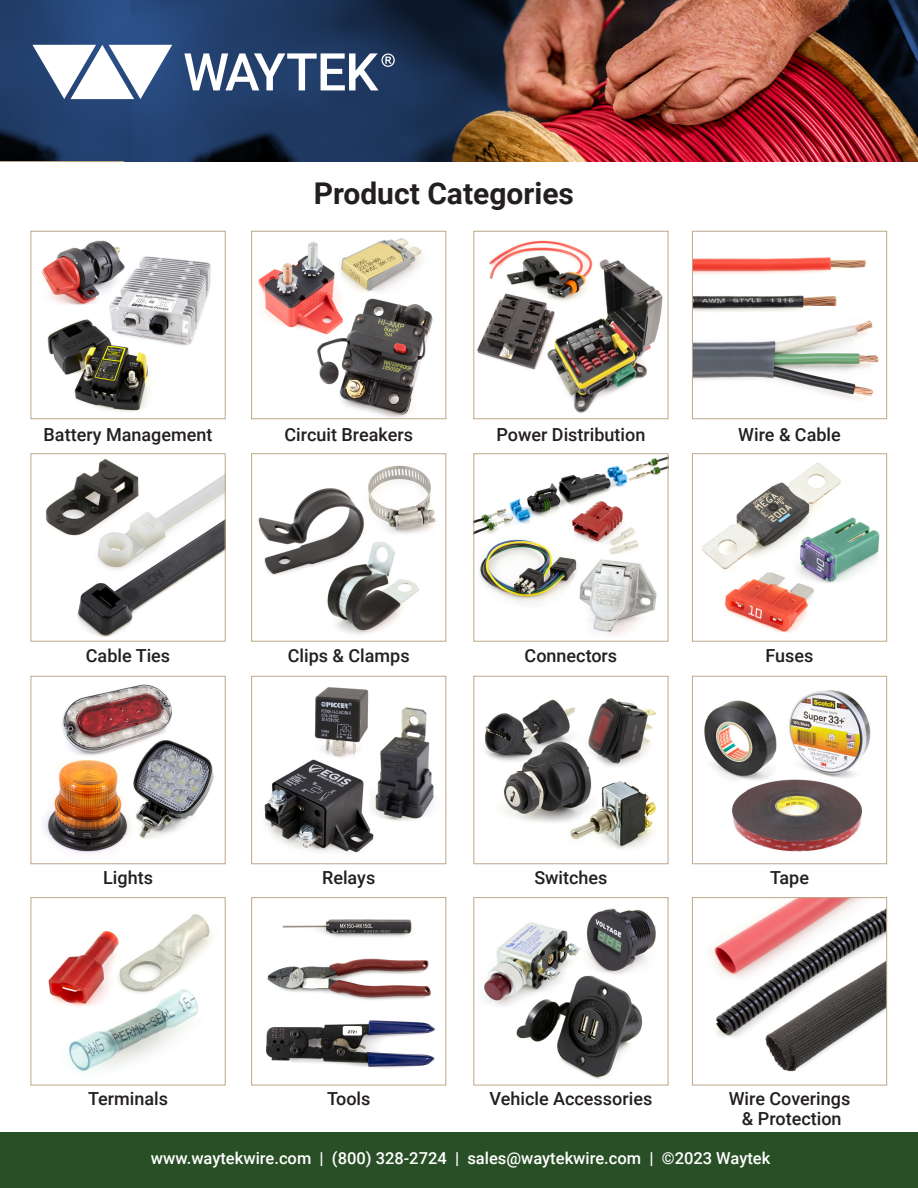
<style>
.page{position:relative;width:918px;height:1188px;background:#fff}
.page>*{position:absolute;margin:0;border:0;box-sizing:border-box;transform-origin:0 0}
.t1{font:700 30px "Roboto";color:#231f20}
.t2{font:500 18px "Roboto";color:#231f20}
.t3{font:500 16.5px "Roboto";color:#fff}
</style>
<div class="page">
<div style="left:0;top:1133px;width:918px;height:55px;background:#294f26"></div>
<img style="left:125px;top:0;width:793px;height:161px">
<img style="left:0;top:0;width:131px;height:160px">
<svg style="left:184px;top:53px;width:211px;height:37px"></svg>
<svg style="left:32px;top:45px;width:140px;height:54px"></svg>
<img style="left:42px;top:240px;width:169px;height:172px">
<div style="left:31px;top:231px;width:195px;height:188px;border:1px solid #bea788"></div>
<img style="left:45px;top:458px;width:179px;height:179px">
<div style="left:31px;top:453px;width:195px;height:189px;border:1px solid #bea788"></div>
<img style="left:43px;top:684px;width:171px;height:170px">
<div style="left:31px;top:676px;width:195px;height:188px;border:1px solid #bea788"></div>
<img style="left:48px;top:914px;width:165px;height:158px">
<div style="left:31px;top:897px;width:195px;height:188px;border:1px solid #bea788"></div>
<img style="left:258px;top:238px;width:175px;height:179px">
<div style="left:251px;top:231px;width:195px;height:188px;border:1px solid #bea788"></div>
<img style="left:258px;top:465px;width:178px;height:169px">
<div style="left:251px;top:453px;width:195px;height:189px;border:1px solid #bea788"></div>
<img style="left:264px;top:687px;width:170px;height:166px">
<div style="left:251px;top:676px;width:195px;height:188px;border:1px solid #bea788"></div>
<img style="left:266px;top:919px;width:169px;height:149px">
<div style="left:251px;top:897px;width:195px;height:188px;border:1px solid #bea788"></div>
<img style="left:477px;top:240px;width:186px;height:173px">
<div style="left:473px;top:231px;width:195px;height:188px;border:1px solid #bea788"></div>
<img style="left:475px;top:457px;width:191px;height:178px">
<div style="left:473px;top:453px;width:195px;height:189px;border:1px solid #bea788"></div>
<img style="left:483px;top:698px;width:174px;height:152px">
<div style="left:473px;top:676px;width:195px;height:188px;border:1px solid #bea788"></div>
<img style="left:483px;top:908px;width:173px;height:171px">
<div style="left:473px;top:897px;width:195px;height:188px;border:1px solid #bea788"></div>
<img style="left:694px;top:257px;width:185px;height:143px">
<div style="left:692px;top:231px;width:195px;height:188px;border:1px solid #bea788"></div>
<img style="left:702px;top:463px;width:178px;height:170px">
<div style="left:692px;top:453px;width:195px;height:189px;border:1px solid #bea788"></div>
<img style="left:704px;top:690px;width:167px;height:162px">
<div style="left:692px;top:676px;width:195px;height:188px;border:1px solid #bea788"></div>
<img style="left:712px;top:899px;width:173px;height:173px">
<div style="left:692px;top:897px;width:195px;height:188px;border:1px solid #bea788"></div>
<p class="t1" style="left:314px;top:173px;width:262px">Product Categories</p>
<p class="t2" style="left:44px;top:422px;width:170px">Battery Management</p>
<p class="t2" style="left:285px;top:422px;width:130px">Circuit Breakers</p>
<p class="t2" style="left:86px;top:643px;width:86px">Cable Ties</p>
<p class="t2" style="left:288px;top:643px;width:123px">Clips &amp; Clamps</p>
<p class="t2" style="left:496px;top:422px;width:151px">Power Distribution</p>
<p class="t2" style="left:525px;top:643px;width:94px">Connectors</p>
<p class="t2" style="left:738px;top:422px;width:104px">Wire &amp; Cable</p>
<p class="t2" style="left:766px;top:643px;width:49px">Fuses</p>
<p class="t2" style="left:103px;top:865px;width:51px">Lights</p>
<p class="t2" style="left:88px;top:1086px;width:82px">Terminals</p>
<p class="t2" style="left:322px;top:865px;width:55px">Relays</p>
<p class="t2" style="left:327px;top:1086px;width:45px">Tools</p>
<p class="t2" style="left:534px;top:865px;width:75px">Switches</p>
<p class="t2" style="left:770px;top:865px;width:40px">Tape</p>
<p class="t2" style="left:490px;top:1086px;width:164px">Vehicle Accessories</p>
<p class="t2" style="left:729px;top:1086px;width:123px">Wire Coverings</p>
<p class="t2" style="left:742px;top:1106px;width:101px">&amp; Protection</p>
<p class="t3" style="left:151px;top:1147px;width:621px">www.waytekwire.com | (800) 328-2724 | sales@waytekwire.com | ©2023 Waytek</p>
</div>
